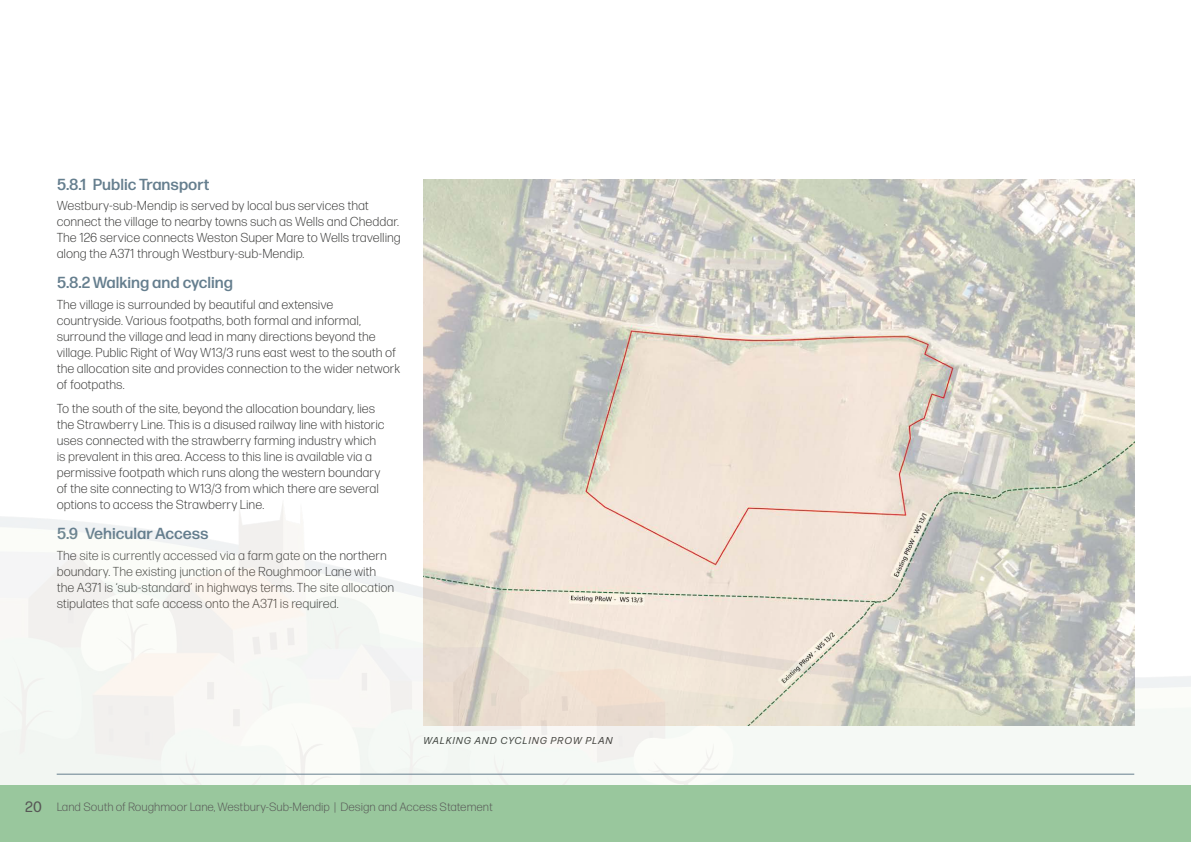
<style>
.page{position:relative;width:1191px;height:842px;background:#fff}
.page>*{position:absolute;margin:0;border:0;box-sizing:border-box;transform-origin:0 0}
.t1{font:500 16px "Forma DJR Micro";color:#657e8e}
.t2{font:300 13px/16px "Forma DJR Micro";letter-spacing:-.005em;color:#3c3c3b}
.t3{font:300 12px "Forma DJR Micro";color:#575756}
.t4{font:italic 10px "Forma DJR Micro";letter-spacing:.09em;color:#3c3c3b}
.s1{font-weight:400;font-size:15px}
</style>
<div class="page">
<img style="left:423px;top:179px;width:711px;height:304px">
<img style="left:0;top:483px;width:1191px;height:302px">
<div style="left:0;top:785px;width:1191px;height:57px;background:#99c79d"></div>
<hr style="left:57px;top:774px;width:1077px;height:1px;background:#657e8e">
<p class="t1" style="left:57px;top:174px;width:154px">5.8.1 Public Transport</p>
<p class="t2" style="left:57px;top:197px;width:345px">Westbury-sub-Mendip is served by local bus services that connect the village to nearby towns such as Wells and Cheddar.<br>The 126 service connects Weston Super Mare to Wells travelling along the A371 through Westbury-sub-Mendip.</p>
<p class="t1" style="left:57px;top:273px;width:177px">5.8.2Walking and cycling</p>
<p class="t2" style="left:57px;top:296px;width:345px">The village is surrounded by beautiful and extensive countryside. Various footpaths, both formal and informal, surround the village and lead in many directions beyond the village. Public Right of Way W13/3 runs east west to the south of the allocation site and provides connection to the wider network of footpaths.</p>
<p class="t2" style="left:57px;top:400px;width:329px">To the south of the site, beyond the allocation boundary, lies the Strawberry Line. This is a disused railway line with historic uses connected with the strawberry farming industry which is prevalent in this area. Access to this line is available via a permissive footpath which runs along the western boundary of the site connecting to W13/3 from which there are several options to access the Strawberry Line.</p>
<p class="t1" style="left:57px;top:524px;width:153px">5.9 Vehicular Access</p>
<p class="t2" style="left:57px;top:547px;width:339px">The site is currently accessed via a farm gate on the northern boundary. The existing junction of the Roughmoor Lane with the A371 is ‘sub-standard’ in highways terms. The site allocation stipulates that safe access onto the A371 is required.</p>
<p class="t4" style="left:423px;top:734px;width:191px">WALKING AND CYCLING PROW PLAN</p>
<p class="t3" style="left:25px;top:800px;width:469px"><span class="s1">20</span> Land South of Roughmoor Lane, Westbury-Sub-Mendip | Design and Access Statement</p>
</div>
